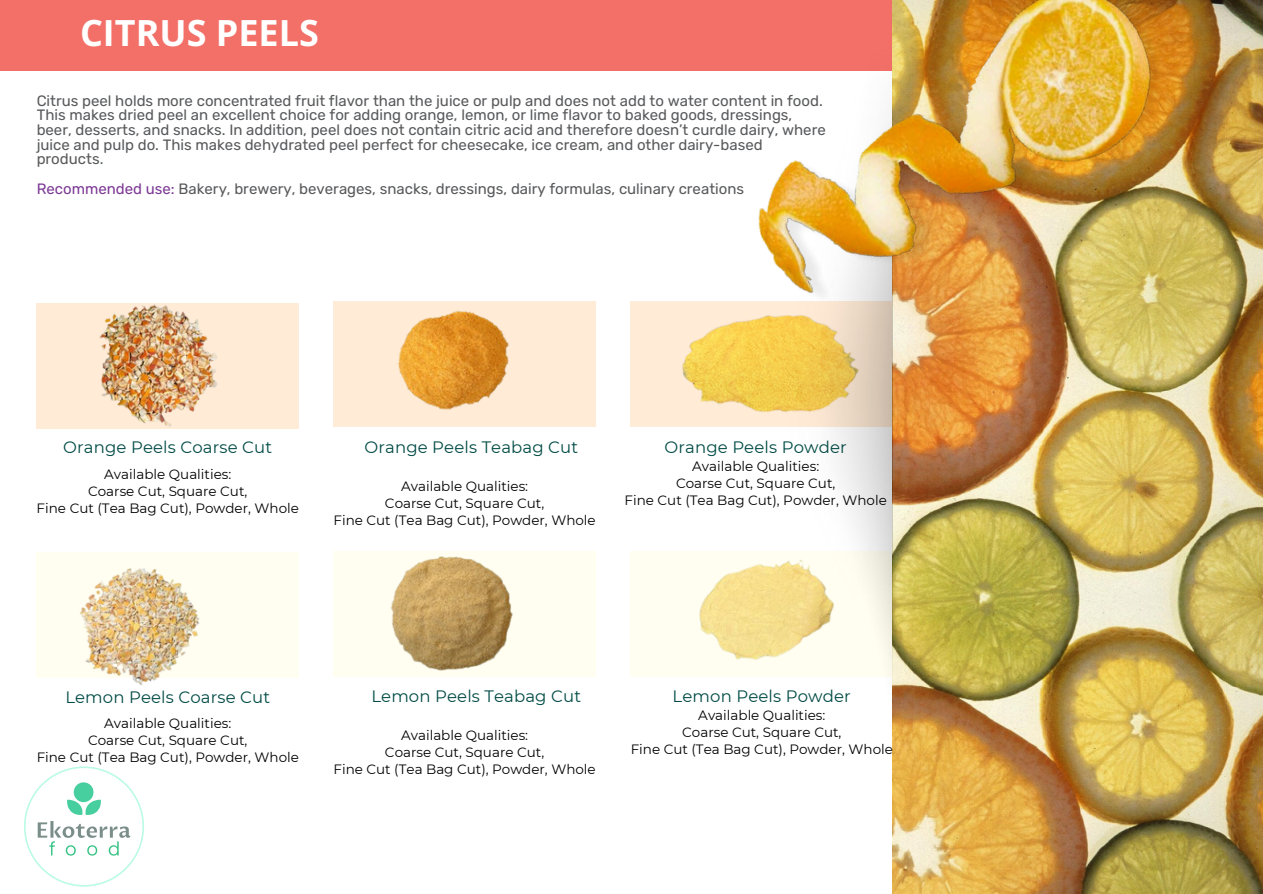
<style>
.page{position:relative;width:1263px;height:894px;background:#fff}
.page>*{position:absolute;margin:0;border:0;box-sizing:border-box;transform-origin:0 0}
.t1{font:700 36px "Open Sans";color:#fff}
.t2{font:16.5px "Montserrat";letter-spacing:.01em;color:#004b45}
.t3{font:15px/14.7px "Rubik";color:#58595b}
.t4{font:13.5px/16.8px "Montserrat";color:#000;text-align:center}
.s1{color:#5f6666}
.s2{color:#7c3995}
</style>
<div class="page">
<div style="left:37px;top:303px;width:262px;height:125px;background:#ffebd6"></div>
<div style="left:333px;top:302px;width:263px;height:125px;background:#ffebd6"></div>
<img style="left:84px;top:304px;width:146px;height:125px">
<img style="left:384px;top:301px;width:139px;height:109px">
<div style="left:631px;top:302px;width:262px;height:125px;background:#ffebd6"></div>
<img style="left:682px;top:318px;width:74px;height:93px">
<div style="left:37px;top:552px;width:262px;height:125px;background:#fffef0"></div>
<div style="left:333px;top:551px;width:263px;height:125px;background:#fffef0"></div>
<div style="left:631px;top:551px;width:262px;height:125px;background:#fffef0"></div>
<img style="left:60px;top:568px;width:151px;height:118px">
<img style="left:378px;top:556px;width:152px;height:121px">
<img style="left:685px;top:565px;width:71px;height:112px">
<div style="left:0;top:0;width:893px;height:70px;background:#f37068"></div>
<img style="left:893px;top:0;width:370px;height:893px">
<svg style="left:24px;top:766px;width:120px;height:120px"></svg>
<img style="left:34px;top:769px;width:99px;height:99px">
<img style="left:756px;top:317px;width:137px;height:436px">
<img style="left:715px;top:0;width:489px;height:317px">
<p class="t1" style="left:80px;top:7px;width:240px">CITRUS PEELS</p>
<p class="t3" style="left:37px;top:93px;width:791px">Citrus peel holds more concentrated fruit flavor than the juice or pulp and does not add to water content in food.<br>This makes dried peel an excellent choice for adding orange, lemon, or lime flavor to baked goods, dressings, beer, desserts, and snacks. In addition, peel does not contain citric acid and therefore doesn’t curdle dairy, where juice and pulp do. This makes dehydrated peel perfect for cheesecake, ice cream, and other dairy-based products<span class="s1">.</span></p>
<p class="t3" style="left:37px;top:181px;width:709px"><span class="s2">Recommended use:</span> Bakery, brewery, beverages, snacks, dressings, dairy formulas, culinary creations</p>
<h2 class="t2" style="left:63px;top:437px;width:210px">Orange Peels Coarse Cut</h2>
<h2 class="t2" style="left:364px;top:437px;width:215px">Orange Peels Teabag Cut</h2>
<p class="t4" style="left:37px;top:466px;width:264px">Available Qualities:<br>Coarse Cut, Square Cut,<br>Fine Cut (Tea Bag Cut), Powder, Whole</p>
<h2 class="t4" style="left:333px;top:477px;width:264px">Available Qualities:<br>Coarse Cut, Square Cut,<br>Fine Cut (Tea Bag Cut), Powder, Whole</h2>
<p class="t2" style="left:664px;top:437px;width:184px">Orange Peels Powder</p>
<p class="t4" style="left:625px;top:457px;width:264px">Available Qualities:<br>Coarse Cut, Square Cut,<br>Fine Cut (Tea Bag Cut), Powder, Whole</p>
<p class="t2" style="left:65px;top:686px;width:206px">Lemon Peels Coarse Cut</p>
<p class="t4" style="left:37px;top:715px;width:264px">Available Qualities:<br>Coarse Cut, Square Cut,<br>Fine Cut (Tea Bag Cut), Powder, Whole</p>
<p class="t2" style="left:371px;top:686px;width:211px">Lemon Peels Teabag Cut</p>
<p class="t2" style="left:673px;top:686px;width:180px">Lemon Peels Powder</p>
<p class="t4" style="left:631px;top:707px;width:264px">Available Qualities:<br>Coarse Cut, Square Cut,<br>Fine Cut (Tea Bag Cut), Powder, Whole</p>
<p class="t4" style="left:333px;top:726px;width:264px">Available Qualities:<br>Coarse Cut, Square Cut,<br>Fine Cut (Tea Bag Cut), Powder, Whole</p>
</div>
